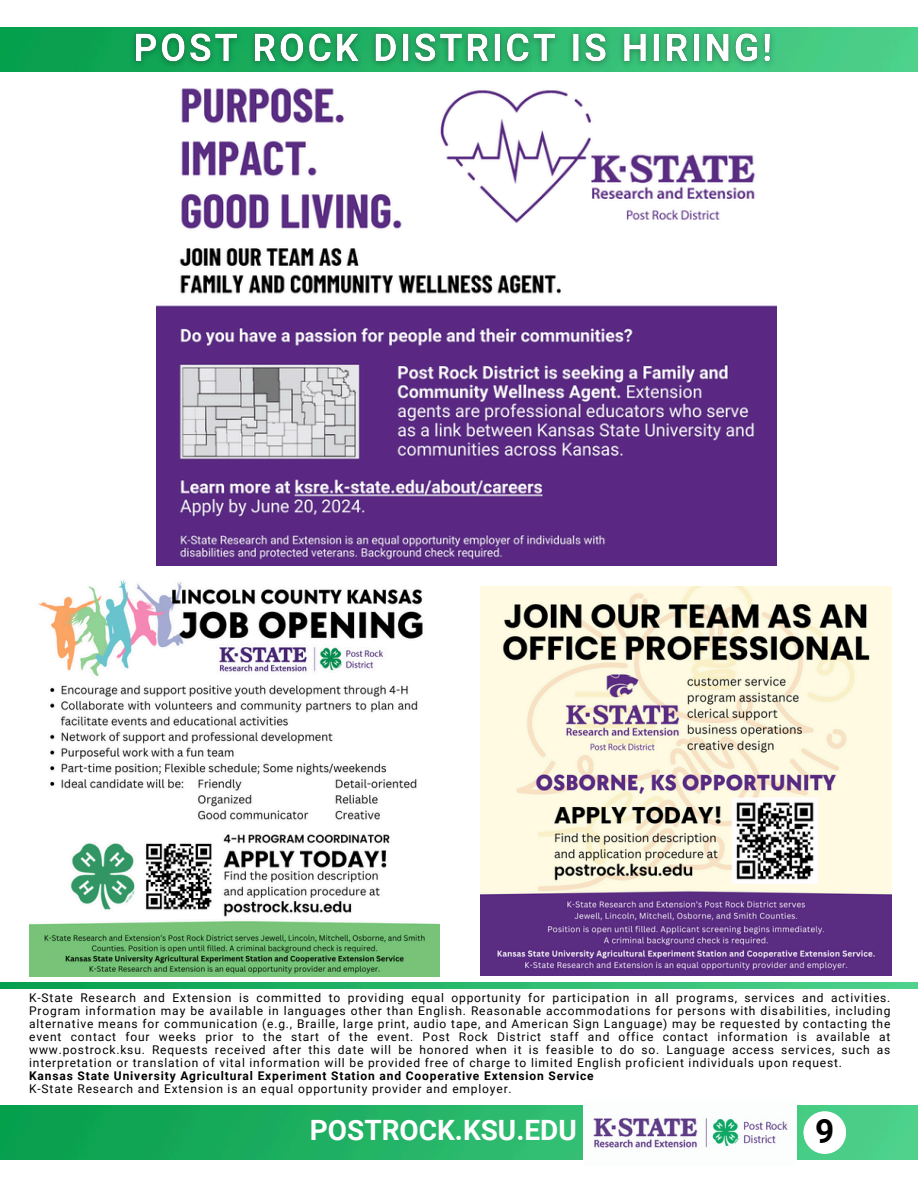
<style>
.page{position:relative;width:918px;height:1188px;background:#fff}
.page>*{position:absolute;margin:0;border:0;box-sizing:border-box;transform-origin:0 0}
.t1{font:700 33.45px "Roboto";color:#000}
.t2{font:700 28.05px "Roboto";color:#fff}
.t3{font:12px/13px "Roboto";letter-spacing:.07em;color:#000;text-align:justify}
.t4{font:700 12px "Roboto";letter-spacing:.07em;color:#000}
</style>
<div class="page">
<img style="left:0;top:27px;width:918px;height:44px">
<img style="left:0;top:1106px;width:918px;height:54px">
<img style="left:584px;top:1106px;width:212px;height:54px">
<div style="left:803px;top:1111px;width:43px;height:43px;background:#fff;border-radius:50%"></div>
<img style="left:0;top:982px;width:918px;height:6px">
<img style="left:126px;top:27px;width:654px;height:45px">
<img style="left:156px;top:88px;width:620px;height:477px">
<img style="left:29px;top:580px;width:411px;height:396px">
<img style="left:480px;top:586px;width:411px;height:389px">
<p class="t3" style="left:29px;top:991px;width:863px">K-State Research and Extension is committed to providing equal opportunity for participation in all programs, services and activities.<br>Program information may be available in languages other than English. Reasonable accommodations for persons with disabilities, including alternative means for communication (e.g., Braille, large print, audio tape, and American Sign Language) may be requested by contacting the event contact four weeks prior to the start of the event. Post Rock District staff and office contact information is available at www.postrock.ksu. Requests received after this date will be honored when it is feasible to do so. Language access services, such as interpretation or translation of vital information will be provided free of charge to limited English proficient individuals upon request.</p>
<p class="t4" style="left:29px;top:1069px;width:566px">Kansas State University Agricultural Experiment Station and Cooperative Extension Service</p>
<p class="t3" style="left:29px;top:1082px;width:484px">K-State Research and Extension is an equal opportunity provider and employer.</p>
<p class="t2" style="left:310px;top:1114px;width:268px">POSTROCK.KSU.EDU</p>
<p class="t1" style="left:815px;top:1112px;width:21px">9</p>
</div>
